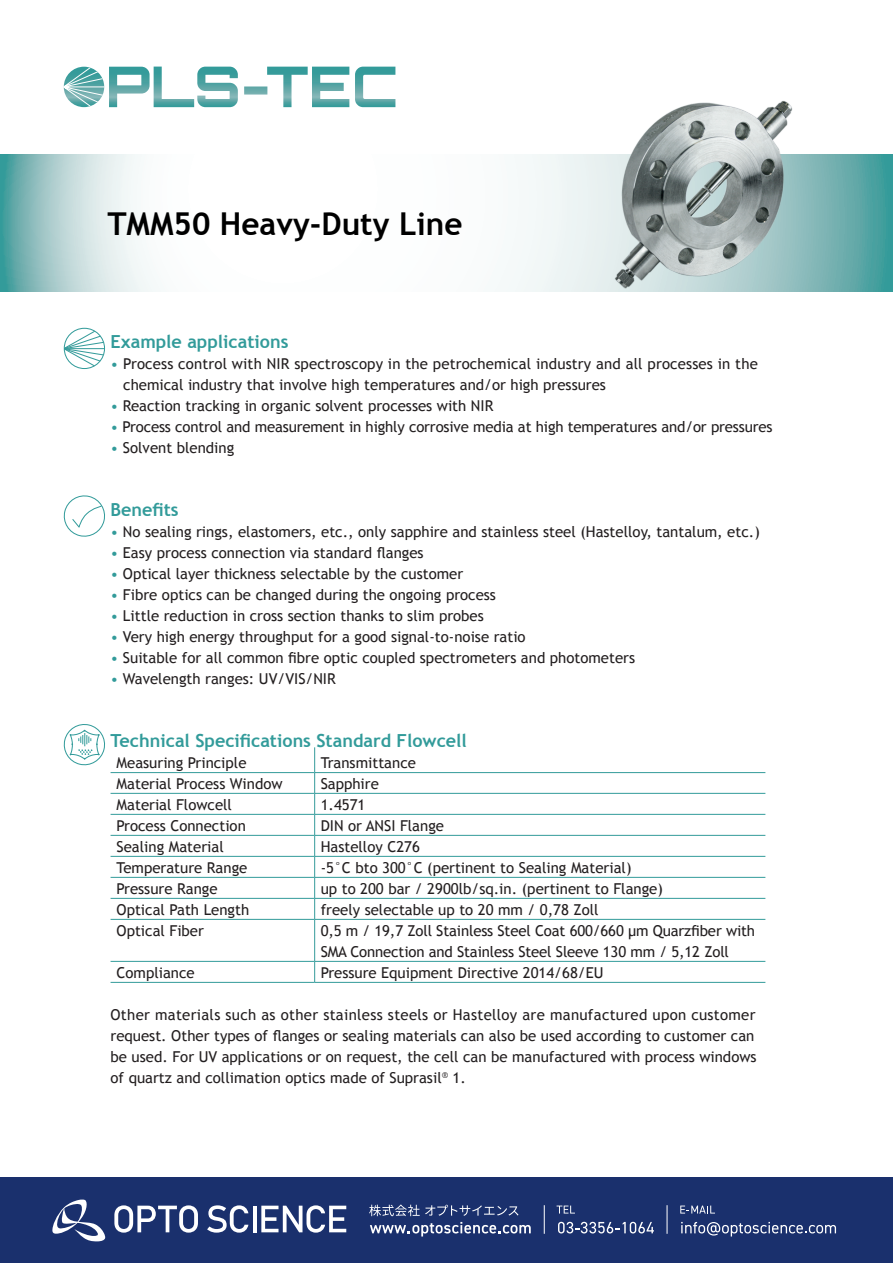
<style>
.page{position:relative;width:893px;height:1263px;background:#fff}
.page>*{position:absolute;margin:0;border:0;box-sizing:border-box;transform-origin:0 0}
.t1{font:700 31.5px "Trebuchet MS";color:#000}
.t2{font:700 18px "Trebuchet MS";color:#329b9a}
.t3{font:15px/21px "Trebuchet MS";color:#231f20}
.s1{color:#329b9a}
</style>
<div class="page">
<svg style="left:0;top:154px;width:893px;height:138px"></svg>
<img style="left:109px;top:67px;width:286px;height:40px">
<svg style="left:64px;top:67px;width:40px;height:40px"></svg>
<img style="left:552px;top:100px;width:275px;height:192px">
<hr style="left:111px;top:772px;width:203px;height:1px;background:#329b9a">
<hr style="left:111px;top:793px;width:203px;height:1px;background:#329b9a">
<hr style="left:111px;top:814px;width:203px;height:1px;background:#329b9a">
<hr style="left:111px;top:835px;width:203px;height:1px;background:#329b9a">
<hr style="left:111px;top:856px;width:203px;height:1px;background:#329b9a">
<hr style="left:111px;top:877px;width:203px;height:1px;background:#329b9a">
<hr style="left:111px;top:898px;width:203px;height:1px;background:#329b9a">
<hr style="left:111px;top:919px;width:203px;height:1px;background:#329b9a">
<hr style="left:111px;top:961px;width:203px;height:1px;background:#329b9a">
<hr style="left:111px;top:982px;width:204px;height:1px;background:#329b9a">
<hr style="left:315px;top:772px;width:450px;height:1px;background:#329b9a">
<hr style="left:315px;top:793px;width:450px;height:1px;background:#329b9a">
<hr style="left:315px;top:814px;width:450px;height:1px;background:#329b9a">
<hr style="left:315px;top:835px;width:450px;height:1px;background:#329b9a">
<hr style="left:315px;top:856px;width:450px;height:1px;background:#329b9a">
<hr style="left:315px;top:877px;width:450px;height:1px;background:#329b9a">
<hr style="left:315px;top:898px;width:450px;height:1px;background:#329b9a">
<hr style="left:315px;top:919px;width:450px;height:1px;background:#329b9a">
<hr style="left:315px;top:961px;width:450px;height:1px;background:#329b9a">
<svg style="left:314px;top:747px;width:1px;height:172px"></svg>
<hr style="left:314px;top:919px;width:1px;height:42px;background:#349b9a">
<svg style="left:314px;top:961px;width:1px;height:21px"></svg>
<hr style="left:315px;top:982px;width:450px;height:1px;background:#329b9a">
<svg style="left:63px;top:495px;width:42px;height:42px"></svg>
<svg style="left:63px;top:724px;width:42px;height:42px"></svg>
<svg style="left:64px;top:328px;width:41px;height:40px"></svg>
<div style="left:64px;top:328px;width:41px;height:41px;border:1px solid #329b9a;border-radius:50%"></div>
<div style="left:0;top:1178px;width:893px;height:85px;background:#1a306d"></div>
<svg style="left:370px;top:1222px;width:161px;height:14px"></svg>
<svg style="left:369px;top:1205px;width:149px;height:11px"></svg>
<svg style="left:557px;top:1205px;width:18px;height:8px"></svg>
<svg style="left:558px;top:1222px;width:96px;height:11px"></svg>
<svg style="left:680px;top:1205px;width:35px;height:8px"></svg>
<svg style="left:681px;top:1222px;width:155px;height:14px"></svg>
<svg style="left:544px;top:1205px;width:1px;height:29px"></svg>
<svg style="left:667px;top:1205px;width:1px;height:29px"></svg>
<svg style="left:52px;top:1199px;width:54px;height:42px"></svg>
<svg style="left:114px;top:1205px;width:84px;height:27px"></svg>
<hr style="left:253px;top:1206px;width:3px;height:26px;background:#fff">
<svg style="left:207px;top:1205px;width:41px;height:27px"></svg>
<svg style="left:261px;top:1205px;width:85px;height:27px"></svg>
<h1 class="t1" style="left:107px;top:204px;width:357px">TMM50 Heavy-Duty Line</h1>
<p class="t2" style="left:111px;top:330px;width:179px">Example applications</p>
<p class="t3" style="left:123px;top:353px;width:636px;text-indent:-13px"><span class="s1">•</span> Process control with NIR spectroscopy in the petrochemical industry and all processes in the chemical industry that involve high temperatures and/or high pressures</p>
<p class="t3" style="left:111px;top:395px;width:384px"><span class="s1">•</span> Reaction tracking in organic solvent processes with NIR</p>
<p class="t3" style="left:111px;top:416px;width:664px"><span class="s1">•</span> Process control and measurement in highly corrosive media at high temperatures and/or pressures</p>
<p class="t3" style="left:111px;top:437px;width:125px"><span class="s1">•</span> Solvent blending</p>
<p class="t2" style="left:111px;top:498px;width:70px">Benefits</p>
<p class="t3" style="left:111px;top:521px;width:651px"><span class="s1">•</span> No sealing rings, elastomers, etc., only sapphire and stainless steel (Hastelloy, tantalum, etc.)</p>
<p class="t3" style="left:111px;top:542px;width:315px"><span class="s1">•</span> Easy process connection via standard flanges</p>
<p class="t3" style="left:111px;top:563px;width:354px"><span class="s1">•</span> Optical layer thickness selectable by the customer</p>
<p class="t3" style="left:111px;top:584px;width:387px"><span class="s1">•</span> Fibre optics can be changed during the ongoing process</p>
<p class="t3" style="left:111px;top:605px;width:375px"><span class="s1">•</span> Little reduction in cross section thanks to slim probes</p>
<p class="t3" style="left:111px;top:626px;width:417px"><span class="s1">•</span> Very high energy throughput for a good signal-to-noise ratio</p>
<p class="t3" style="left:111px;top:647px;width:526px"><span class="s1">•</span> Suitable for all common fibre optic coupled spectrometers and photometers</p>
<p class="t3" style="left:111px;top:668px;width:227px"><span class="s1">•</span> Wavelength ranges: UV/VIS/NIR</p>
<p class="t2" style="left:111px;top:729px;width:358px">Technical Specifications Standard Flowcell</p>
<p class="t3" style="left:117px;top:752px;width:131px">Measuring Principle</p>
<p class="t3" style="left:321px;top:752px;width:97px">Transmittance</p>
<p class="t3" style="left:117px;top:773px;width:168px">Material Process Window</p>
<p class="t3" style="left:321px;top:773px;width:60px">Sapphire</p>
<p class="t3" style="left:117px;top:794px;width:117px">Material Flowcell</p>
<p class="t3" style="left:321px;top:794px;width:46px">1.4571</p>
<p class="t3" style="left:117px;top:815px;width:131px">Process Connection</p>
<p class="t3" style="left:321px;top:815px;width:125px">DIN or ANSI Flange</p>
<p class="t3" style="left:117px;top:836px;width:109px">Sealing Material</p>
<p class="t3" style="left:321px;top:836px;width:101px">Hastelloy C276</p>
<p class="t3" style="left:117px;top:857px;width:132px">Temperature Range</p>
<p class="t3" style="left:321px;top:857px;width:312px">-5°C bto 300°C (pertinent to Sealing Material)</p>
<p class="t3" style="left:117px;top:878px;width:103px">Pressure Range</p>
<p class="t3" style="left:321px;top:878px;width:344px">up to 200 bar / 2900lb/sq.in. (pertinent to Flange)</p>
<p class="t3" style="left:117px;top:899px;width:134px">Optical Path Length</p>
<p class="t3" style="left:321px;top:899px;width:279px">freely selectable up to 20 mm / 0,78 Zoll</p>
<p class="t3" style="left:117px;top:920px;width:89px">Optical Fiber</p>
<p class="t3" style="left:321px;top:920px;width:436px">0,5 m / 19,7 Zoll Stainless Steel Coat 600/660 µm Quarzfiber with<br>SMA Connection and Stainless Steel Sleeve 130 mm / 5,12 Zoll</p>
<p class="t3" style="left:117px;top:962px;width:80px">Compliance</p>
<p class="t3" style="left:321px;top:962px;width:284px">Pressure Equipment Directive 2014/68/EU</p>
<p class="t3" style="left:111px;top:1004px;width:648px">Other materials such as other stainless steels or Hastelloy are manufactured upon customer request. Other types of flanges or sealing materials can also be used according to customer can be used. For UV applications or on request, the cell can be manufactured with process windows of quartz and collimation optics made of Suprasil<sup>®</sup> 1.</p>
</div>
